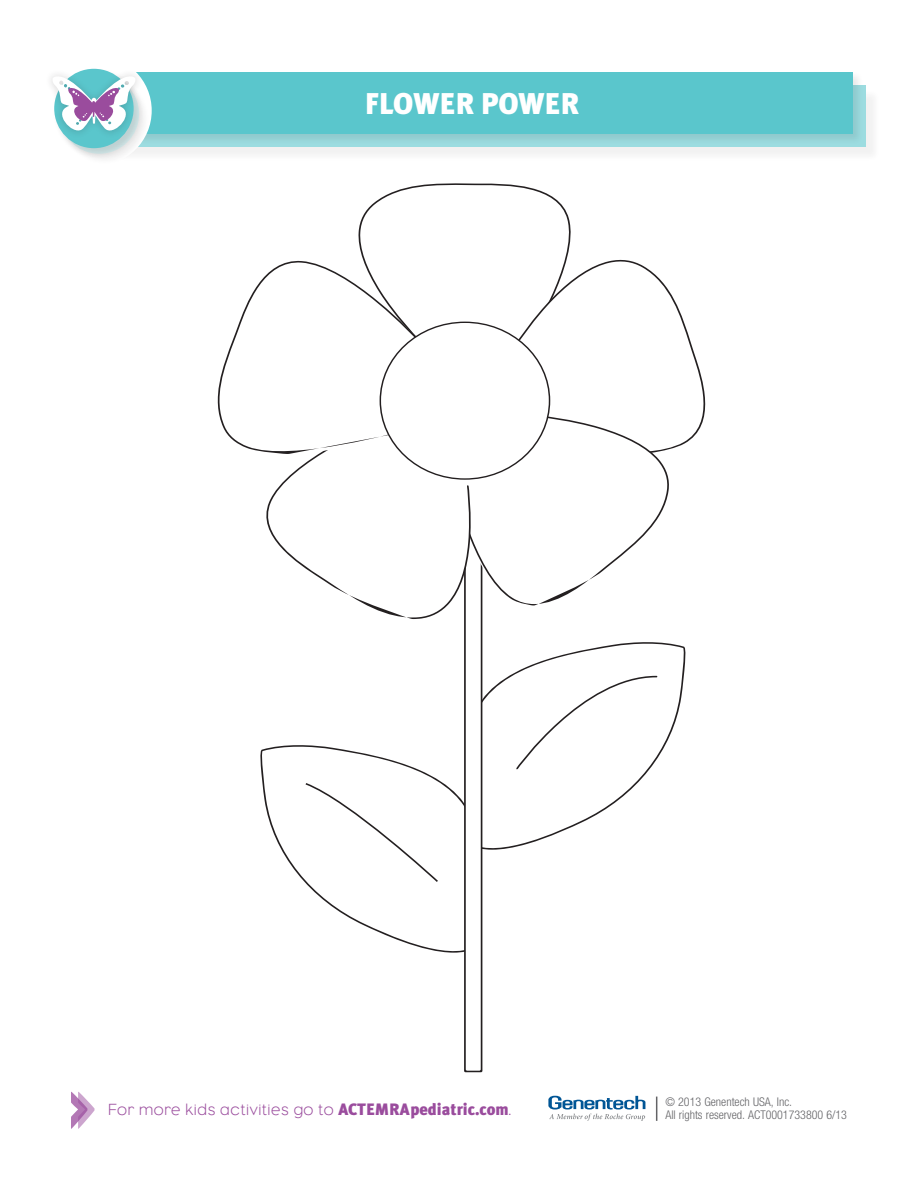
<style>
.page{position:relative;width:918px;height:1188px;background:#fff}
.page>*{position:absolute;margin:0;border:0;box-sizing:border-box;transform-origin:0 0}
.t1{font:900 30px "Meta Plus";color:#fff}
.t2{font:300 16.5px "Eagle";letter-spacing:.04em;color:#9a4c9d}
.t3{font:300 condensed 12px "Helvetica Neue";color:#636366}
.s1{font-family:"Meta Plus";font-weight:900}
</style>
<div class="page">
<div style="left:112px;top:88px;width:769px;height:74px;background:#231f20;opacity:.1"></div>
<div style="left:108px;top:85px;width:758px;height:61px;background:#9cdce0"></div>
<div style="left:106px;top:71px;width:758px;height:73px;background:#94d0d3"></div>
<div style="left:107px;top:72px;width:746px;height:62px;background:#5ac6cc"></div>
<div style="left:42px;top:56px;width:110px;height:110px;background:#fff;border-radius:50%"></div>
<div style="left:58px;top:73px;width:92px;height:92px;background:#231f20;opacity:.2"></div>
<div style="left:53px;top:67px;width:92px;height:92px;background:#231f20;opacity:.15"></div>
<div style="left:54px;top:69px;width:80px;height:79px;background:#5ac6cc;border-radius:50%"></div>
<div style="left:45px;top:69px;width:98px;height:69px;background:#231f20;opacity:.2"></div>
<svg style="left:52px;top:73px;width:84px;height:62px"></svg>
<svg style="left:217px;top:183px;width:489px;height:889px"></svg>
<svg style="left:548px;top:1096px;width:97px;height:25px"></svg>
<svg style="left:656px;top:1097px;width:1px;height:24px"></svg>
<svg style="left:71px;top:1092px;width:24px;height:37px"></svg>
<h1 class="t1" style="left:365px;top:86px;width:209px">FLOWE R power</h1>
<p class="t3" style="left:665px;top:1095px;width:128px">© 2013 Genentech USA, Inc.</p>
<h2 class="t2" style="left:108px;top:1099px;width:405px">For more kids activities go to <span class="s1">ACTEMRApediatric.com</span>.</h2>
<p class="t3" style="left:665px;top:1108px;width:183px">All rights reserved. ACT0001733800 6/13</p>
</div>
